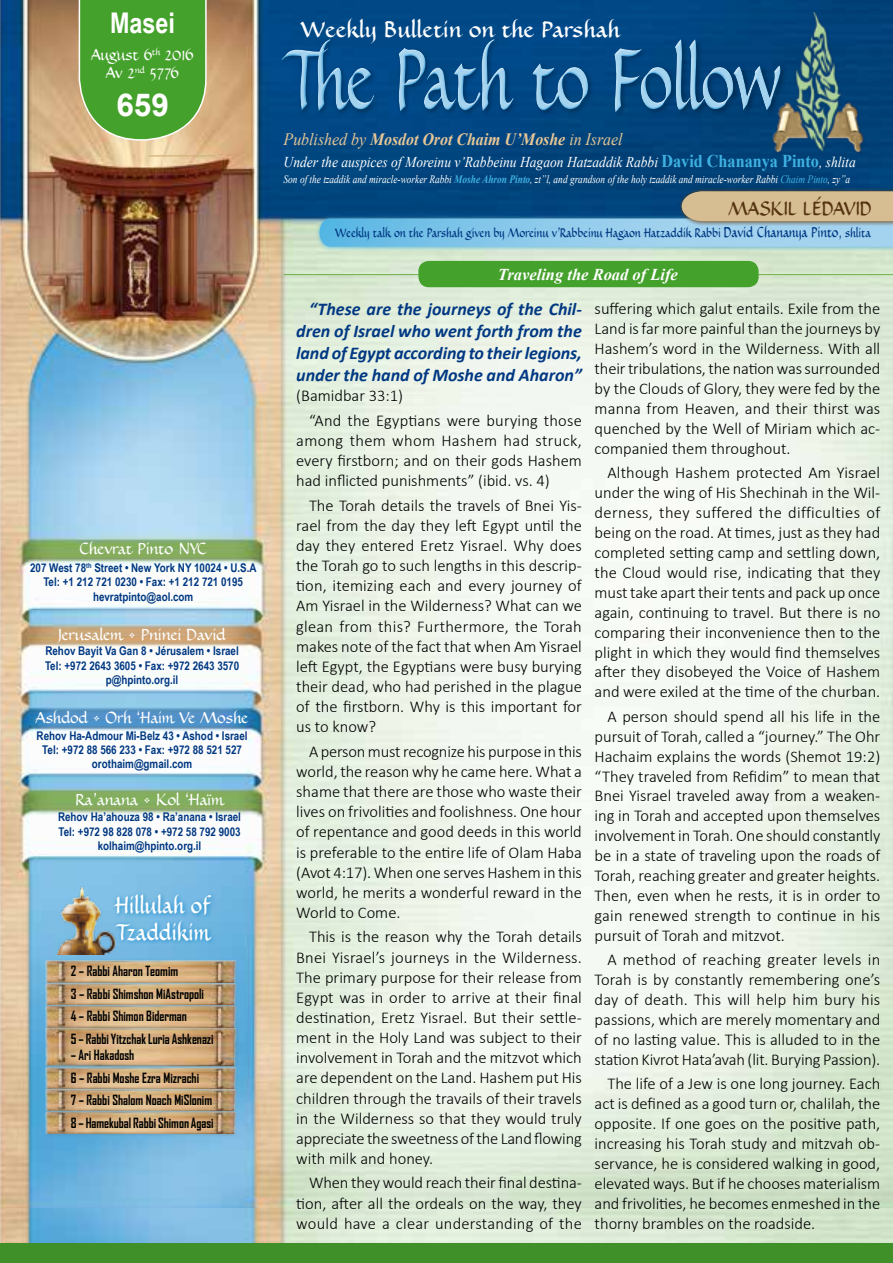
<style>
.page{position:relative;width:893px;height:1263px;background:#fff}
.page>*{position:absolute;margin:0;border:0;box-sizing:border-box;transform-origin:0 0}
.t1{font:79.5px "Demi Tasse";color:#a3d3ef;scale:.73 1}
.t2{font:700 31.5px "Arial";color:#fff}
.t3{font:700 28.5px "Arial Narrow";color:#fff}
.t4{font:700 21.6px/26.2px "Demi Tasse";color:#fff;scale:.89 1}
.t5{font:700 21px "Demi Tasse";letter-spacing:.01em;color:#fff}
.t6{font:italic 700 18px/21.9px "Calibri";color:#003882;text-align:justify}
.t7{font:700 18px "Demi Tasse";letter-spacing:.01em;color:#563412;scale:.9 1}
.t8{font:italic 700 17.25px "Times New Roman";color:#e9c796;scale:.92 1}
.t9{font:300 16.5px/20px "Calibri";color:#000;text-align:justify}
.t10{font:italic 700 16.5px "Times New Roman";color:#fff}
.t11{font:italic 15px "Times New Roman";color:#fff;scale:.9 1}
.t12{font:15px "Demi Tasse";color:#fff}
.t13{font:15px/18px "Demi Tasse";color:#fff;text-align:center;scale:.92 1}
.t14{font:700 13.5px/22.6px "Agency FB";color:#000;scale:.92 1}
.t15{font:700 12px/14.4px "Arial Narrow";color:#003882;text-align:center}
.t16{font:700 11.85px "Demi Tasse";color:#003882;scale:.81 1}
.t17{font:italic 11.4px "Times New Roman";color:#fff;scale:.82 1}
.s1{font-weight:400}
.s2{font-weight:700;font-style:normal;font-size:18px;color:#3fb1e1}
.s3{font-weight:700;color:#3fb1e1}
.s4{color:#3fb1e1}
.s5{font-size:13.35px}
</style>
<div class="page">
<img style="left:0;top:0;width:893px;height:1209px">
<img style="left:0;top:1209px;width:893px;height:34px">
<img style="left:771px;top:13px;width:95px;height:164px">
<div style="left:279px;top:37px;width:508px;height:81px;background:#00447e"></div>
<div style="left:279px;top:37px;width:503px;height:76px;background:#004986"></div>
<div style="left:279px;top:39px;width:504px;height:75px;background:#3fb1e1;opacity:.75"></div>
<hr style="left:148px;top:155px;width:68px;height:1px;background:#cfb17b">
<div style="left:315px;top:215px;width:578px;height:37px;background:#3fb1e1;opacity:.75"></div>
<svg style="left:319px;top:219px;width:11px;height:28px"></svg>
<svg style="left:78px;top:0;width:129px;height:141px;background:#58a53a"></svg>
<hr style="left:283px;top:274px;width:610px;height:1px;background:#71b04f">
<img style="left:56px;top:884px;width:60px;height:70px">
<div style="left:111px;top:891px;width:106px;height:55px;background:#0080c6;opacity:.75"></div>
<div style="left:418px;top:261px;width:341px;height:26px;background:#44a12b;border-radius:11px"></div>
<div style="left:678px;top:187px;width:215px;height:39px;background:#673e16;opacity:.6"></div>
<div style="left:682px;top:191px;width:211px;height:30px;background:#d7be92"></div>
<img style="left:41px;top:984px;width:198px;height:82px">
<div style="left:0;top:1243px;width:893px;height:20px;background:#409029"></div>
<div style="left:44px;top:959px;width:195px;height:27px;background:#9cc0cd"></div>
<img style="left:42px;top:961px;width:197px;height:21px">
<div style="left:44px;top:1004px;width:194px;height:27px;background:#673e16;opacity:.2"></div>
<div style="left:44px;top:1066px;width:195px;height:27px;background:#8fb5c1"></div>
<img style="left:42px;top:1068px;width:197px;height:66px">
<div style="left:44px;top:1110px;width:195px;height:27px;background:#673e16;opacity:.2"></div>
<div style="left:44px;top:982px;width:195px;height:27px;background:#673e16;opacity:.2"></div>
<div style="left:44px;top:1087px;width:195px;height:27px;background:#673e16;opacity:.2"></div>
<h3 class="t3" style="left:110px;top:2px;width:66px">Masei</h3>
<p class="t13" style="left:91px;top:46px;width:113px">August 6<sup>th</sup> 2016<br>Av 2<sup>nd</sup> 5776</p>
<h2 class="t2" style="left:116px;top:83px;width:54px">659</h2>
<p class="t12" style="left:79px;top:538px;width:129px">Chevrat Pinto NYC</p>
<p class="t15" style="left:30px;top:560px;width:228px">207 West 78<sup>th</sup> Street • New York NY 10024 • U.S.A<br>Tel: +1 212 721 0230 • Fax: +1 212 721 0195 hevratpinto@aol.com</p>
<p class="t12" style="left:58px;top:624px;width:169px">Jerusalem • Pninei David</p>
<p class="t15" style="left:45px;top:643px;width:196px">Rehov Bayit Va Gan 8 • Jérusalem • Israel<br>Tel: +972 2643 3605 • Fax: +972 2643 3570 p@hpinto.org.il</p>
<p class="t12" style="left:36px;top:707px;width:214px">Ashdod • Orh ‘Haim Ve Moshe</p>
<p class="t15" style="left:37px;top:727px;width:213px">Rehov Ha-Admour Mi-Belz 43 • Ashod • Israel<br>Tel: +972 88 566 233 • Fax: +972 88 521 527 orothaim@gmail.com</p>
<p class="t12" style="left:75px;top:789px;width:150px">Ra’anana • Kol ‘Haïm</p>
<p class="t15" style="left:58px;top:809px;width:184px">Rehov Ha’ahouza 98 • Ra’anana • Israel<br>Tel: +972 98 828 078 • +972 58 792 9003 kolhaim@hpinto.org.il</p>
<h3 class="t4" style="left:116px;top:892px;width:108px">Hillulah of<br>Tzaddikim</h3>
<p class="t14" style="left:71px;top:959px;width:157px">2 – Rabbi Aharon Teomim<br>3 – Rabbi Shimshon MiAstropoli<br>4 – Rabbi Shimon Biderman<br>5 – Rabbi Yitzchak Luria Ashkenazi</p>
<p class="t14" style="left:71px;top:1043px;width:157px">– Ari Hakadosh<br>6 – Rabbi Moshe Ezra Mizrachi<br>7 – Rabbi Shalom Noach MiSlonim<br>8 – Hamekubal Rabbi Shimon Agasi</p>
<p class="t5" style="left:301px;top:15px;width:321px">Weekly Bulletin on the Parshah</p>
<h1 class="t1" style="left:284px;top:25px;width:685px">The Path to Follow</h1>
<p class="t8" style="left:284px;top:127px;width:370px"><span class="s1">Published by</span> Mosdot Orot Chaim U’Moshe <span class="s1">in Israel</span></p>
<p class="t11" style="left:284px;top:151px;width:637px">Under the auspices of Moreinu v’Rabbeinu Hagaon Hatzaddik Rabbi <span class="s2">David Chananya Pinto</span>, shlita</p>
<p class="t17" style="left:284px;top:171px;width:692px">Son of the tzaddik and miracle-worker Rabbi <span class="s3">Moshe Ahron Pinto</span>, zt”l, and grandson of the holy tzaddik and miracle-worker Rabbi <span class="s4">Chaim Pinto</span>, zy”a</p>
<p class="t7" style="left:729px;top:195px;width:160px">MASKIL LÉDAVID</p>
<p class="t16" style="left:335px;top:225px;width:663px">Weekly talk on the Parshah given by Moreinu v’Rabbeinu Hagaon Hatzaddik Rabbi <span class="s5">David Chananya Pinto</span>, shlita</p>
<p class="t10" style="left:498px;top:263px;width:181px">Traveling the Road of Life</p>
<p class="t6" style="left:296px;top:298px;width:287px;text-indent:13px">“These are the journeys of the Chil&shy;dren of Israel who went forth from the land of Egypt according to their legions, under the hand of Moshe and Aharon”</p>
<p class="t9" style="left:309px;top:384px;width:274px;line-height:24.5px;text-indent:-13px">(Bamidbar 33:1)<br>“And the Egyptians were burying those</p>
<p class="t9" style="left:296px;top:430px;width:287px">among them whom Hashem had struck, every firstborn; and on their gods Hashem had inflicted punishments” (ibid. vs. 4)</p>
<p class="t9" style="left:296px;top:495px;width:287px;text-indent:13px">The Torah details the travels of Bnei Yis&shy;rael from the day they left Egypt until the day they entered Eretz Yisrael. Why does the Torah go to such lengths in this descrip&shy;tion, itemizing each and every journey of Am Yisrael in the Wilderness? What can we glean from this? Furthermore, the Torah makes note of the fact that when Am Yisrael left Egypt, the Egyptians were busy burying their dead, who had perished in the plague of the firstborn. Why is this important for us to know?</p>
<p class="t9" style="left:296px;top:741px;width:287px;text-indent:13px">A person must recognize his purpose in this world, the reason why he came here. What a shame that there are those who waste their lives on frivolities and foolishness. One hour of repentance and good deeds in this world is preferable to the entire life of Olam Haba (Avot 4:17). When one serves Hashem in this world, he merits a wonderful reward in the World to Come.</p>
<p class="t9" style="left:296px;top:927px;width:287px;text-indent:13px">This is the reason why the Torah details Bnei Yisrael’s journeys in the Wilderness.<br>The primary purpose for their release from Egypt was in order to arrive at their final destination, Eretz Yisrael. But their settle&shy;ment in the Holy Land was subject to their involvement in Torah and the mitzvot which are dependent on the Land. Hashem put His children through the travails of their travels in the Wilderness so that they would truly appreciate the sweetness of the Land flowing with milk and honey.</p>
<p class="t9" style="left:296px;top:1173px;width:287px;text-indent:13px">When they would reach their final destina&shy;tion, after all the ordeals on the way, they would have a clear understanding of the</p>
<p class="t9" style="left:595px;top:298px;width:287px">suffering which galut entails. Exile from the Land is far more painful than the journeys by Hashem’s word in the Wilderness. With all their tribulations, the nation was surrounded by the Clouds of Glory, they were fed by the manna from Heaven, and their thirst was quenched by the Well of Miriam which ac&shy;companied them throughout.</p>
<p class="t9" style="left:595px;top:462px;width:287px;text-indent:13px">Although Hashem protected Am Yisrael under the wing of His Shechinah in the Wil&shy;derness, they suffered the difficulties of being on the road. At times, just as they had completed setting camp and settling down, the Cloud would rise, indicating that they must take apart their tents and pack up once again, continuing to travel. But there is no comparing their inconvenience then to the plight in which they would find themselves after they disobeyed the Voice of Hashem and were exiled at the time of the churban.</p>
<p class="t9" style="left:595px;top:706px;width:287px;text-indent:13px">A person should spend all his life in the pursuit of Torah, called a “journey.” The Ohr Hachaim explains the words (Shemot 19:2) “They traveled from Refidim” to mean that Bnei Yisrael traveled away from a weaken&shy;ing in Torah and accepted upon themselves involvement in Torah. One should constantly be in a state of traveling upon the roads of Torah, reaching greater and greater heights.<br>Then, even when he rests, it is in order to gain renewed strength to continue in his pursuit of Torah and mitzvot.</p>
<p class="t9" style="left:595px;top:950px;width:287px;text-indent:13px">A method of reaching greater levels in Torah is by constantly remembering one’s day of death. This will help him bury his passions, which are merely momentary and of no lasting value. This is alluded to in the station Kivrot Hata’avah (lit. Burying Passion).</p>
<p class="t9" style="left:595px;top:1074px;width:287px;text-indent:13px">The life of a Jew is one long journey. Each act is defined as a good turn or, chalilah, the opposite. If one goes on the positive path, increasing his Torah study and mitzvah ob&shy;servance, he is considered walking in good, elevated ways. But if he chooses materialism and frivolities, he becomes enmeshed in the thorny brambles on the roadside.</p>
</div>
